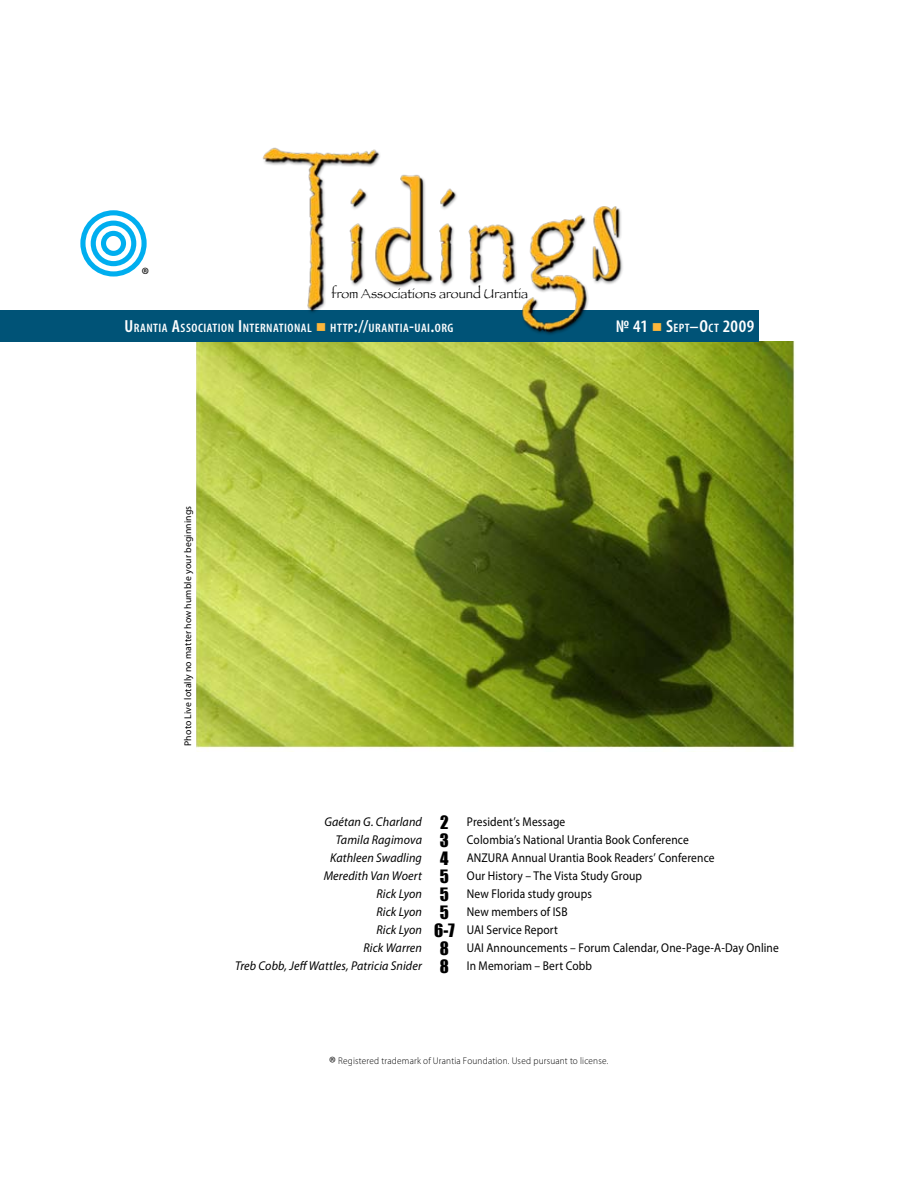
<style>
.page{position:relative;width:918px;height:1188px;background:#fff}
.page>*{position:absolute;margin:0;border:0;box-sizing:border-box;transform-origin:0 0}
.t1{font:19.5px "Myriad Pro";color:#000;scale:.95 1}
.t2{font:600 condensed 17.55px "Myriad Pro";letter-spacing:.02em;color:#fff;scale:1.05 1}
.t3{font:16.95px/18px "Impact";color:#000;text-align:center}
.t4{font:13.5px "Papyrus";letter-spacing:.005em;color:#000;scale:.96 1}
.t5{font:12.75px/18px "Myriad Pro";letter-spacing:.015em;color:#000;scale:.9 1}
.t6{font:italic 12.75px/18px "Myriad Pro";letter-spacing:.01em;color:#000;text-align:right;scale:.95 1}
.t7{font:600 condensed 12.3px "Myriad Pro";letter-spacing:.035em;color:#fff;scale:1.05 1}
.t8{font:300 9.75px "Myriad Pro";letter-spacing:.02em;color:#000;scale:.95 1}
.t9{font:9.75px "Myriad Pro";letter-spacing:.015em;color:#000}
.s1{font-size:17.55px}
.s2{color:#fdb73b}
.s3{font-size:12.3px}
.s4{font-size:18px}
</style>
<div class="page">
<img style="left:196px;top:341px;width:600px;height:411px">
<div style="left:0;top:310px;width:759px;height:32px;background:#005377"></div>
<div style="left:101px;top:231px;width:25px;height:25px;border:5px solid #00aeef;border-radius:50%"></div>
<div style="left:91px;top:221px;width:45px;height:45px;border:5px solid #00aeef;border-radius:50%"></div>
<div style="left:80px;top:210px;width:67px;height:67px;border:5px solid #00aeef;border-radius:50%"></div>
<img style="left:262px;top:147px;width:361px;height:188px">
<h1 class="t1" style="left:141px;top:263px;width:10px">®</h1>
<p class="t4" style="left:331px;top:285px;width:207px">from Associations around Urantia</p>
<p class="t7" style="left:125px;top:320px;width:315px"><span class="s1">U</span>RANTIA <span class="s1">A</span>SSOCIATION <span class="s1">I</span> NTERNATIONAL <span class="s2">■</span> HTTP<span class="s1">://</span>URANTIA<span class="s1">-</span>UAI<span class="s1">.</span>ORG</p>
<h2 class="t2" style="left:616px;top:315px;width:133px">№ 41 <span class="s2">■</span> S<span class="s3">EPT</span>–O<span class="s3">CT</span> 2009</h2>
<p class="t9" style="left:182px;top:746px;width:241px;rotate:-90deg">Photo Live lotally no matter how humble your beginnings</p>
<h3 class="t3" style="left:434px;top:813px;width:22px">2<br>3<br>4<br>5<br>5<br>5<br>6-7<br>8<br>8</h3>
<p class="t6" style="left:235px;top:813px;width:198px">Gaétan G. Charland<br>Tamila Ragimova<br>Kathleen Swadling<br>Meredith Van Woert<br>Rick Lyon<br>Rick Lyon<br>Rick Lyon<br>Rick Warren<br>Treb Cobb, Jeff Wattles, Patricia Snider</p>
<p class="t5" style="left:467px;top:813px;width:348px">President’s Message<br>Colombia’s National Urantia Book Conference<br>ANZURA Annual Urantia Book Readers’ Conference<br>Our History – The Vista Study Group<br>New Florida study groups<br>New members of ISB<br>UAI Service Report<br>UAI Announcements – Forum Calendar, One-Page-A-Day Online<br>In Memoriam – Bert Cobb</p>
<p class="t8" style="left:329px;top:1055px;width:295px"><span class="s4">®</span> Registered trademark of Urantia Foundation. Used pursuant to license.</p>
</div>
